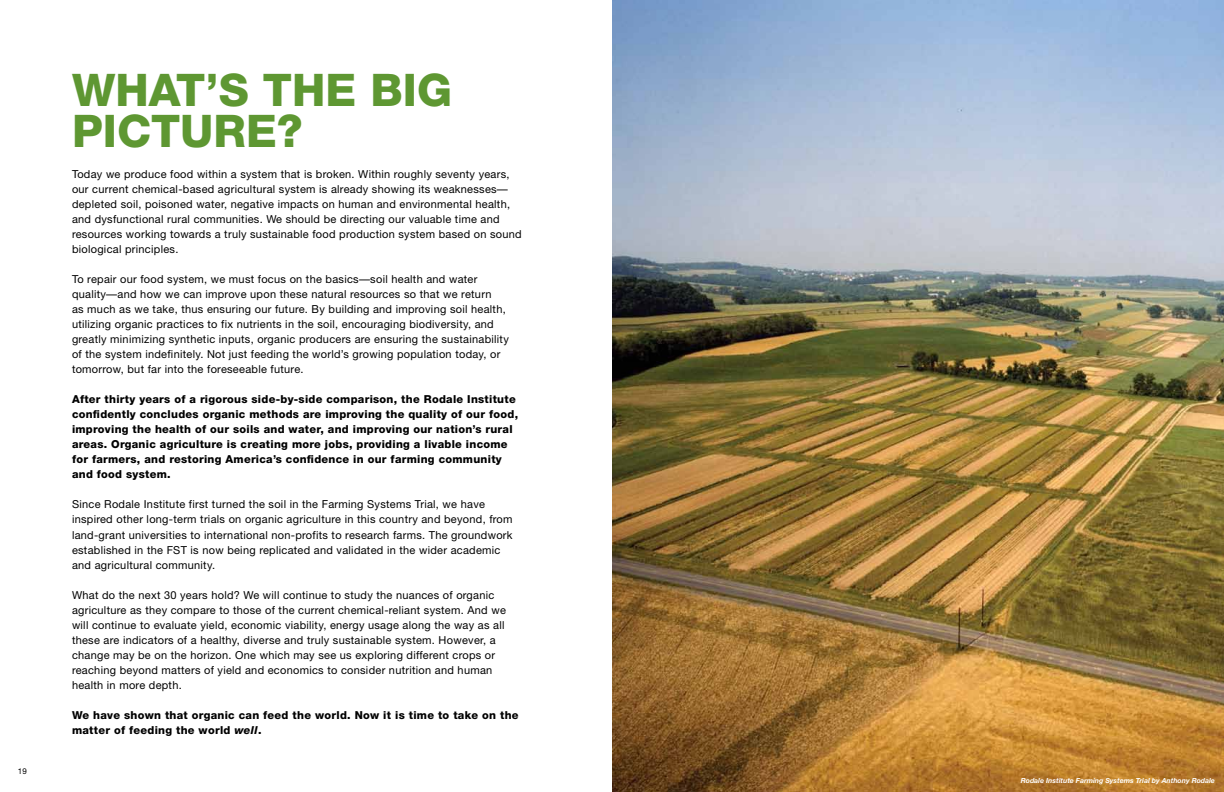
<style>
.page{position:relative;width:1224px;height:792px;background:#fff}
.page>*{position:absolute;margin:0;border:0;box-sizing:border-box;transform-origin:0 0}
.t1{font:800 45px/41px "Helvetica Neue";color:#5e9732}
.t2{font:11px/15px "Helvetica Neue";letter-spacing:.025em;color:#000}
.t3{font:800 11px/15px "Helvetica Neue";letter-spacing:.025em;color:#000}
.t4{font:8px "Helvetica Neue";color:#000}
.t5{font:italic 700 7px "Helvetica Neue";color:#fff}
.s1{font-style:italic}
</style>
<div class="page">
<img style="left:612px;top:0;width:612px;height:792px">
<p class="t4" style="left:18px;top:766px;width:10px">19</p>
<h1 class="t1" style="left:72px;top:70px;width:382px">what’s the big picture?</h1>
<p class="t2" style="left:72px;top:167px;width:451px">Today we produce food within a system that is broken. Within roughly seventy years, our current chemical-based agricultural system is already showing its weaknesses— depleted soil, poisoned water, negative impacts on human and environmental health, and dysfunctional rural communities. We should be directing our valuable time and resources working towards a truly sustainable food production system based on sound biological principles.</p>
<p class="t2" style="left:72px;top:272px;width:438px">To repair our food system, we must focus on the basics—soil health and water quality—and how we can improve upon these natural resources so that we return<br>as much as we take, thus ensuring our future. By building and improving soil health, utilizing organic practices to fix nutrients in the soil, encouraging biodiversity, and greatly minimizing synthetic inputs, organic producers are ensuring the sustainability of the system indefinitely. Not just feeding the world’s growing population today, or tomorrow, but far into the foreseeable future.</p>
<p class="t3" style="left:72px;top:392px;width:448px">After thirty years of a rigorous side-by-side comparison, the Rodale Institute confidently concludes organic methods are improving the quality of our food, improving the health of our soils and water, and improving our nation’s rural areas. Organic agriculture is creating more jobs, providing a livable income for farmers, and restoring America’s confidence in our farming community and food system.</p>
<p class="t2" style="left:72px;top:497px;width:442px">Since Rodale Institute first turned the soil in the Farming Systems Trial, we have inspired other long-term trials on organic agriculture in this country and beyond, from land-grant universities to international non-profits to research farms. The groundwork established in the FST is now being replicated and validated in the wider academic and agricultural community.</p>
<p class="t2" style="left:72px;top:587px;width:435px">What do the next 30 years hold? We will continue to study the nuances of organic agriculture as they compare to those of the current chemical-reliant system. And we will continue to evaluate yield, economic viability, energy usage along the way as all these are indicators of a healthy, diverse and truly sustainable system. However, a change may be on the horizon. One which may see us exploring different crops or reaching beyond matters of yield and economics to consider nutrition and human health in more depth.</p>
<p class="t3" style="left:72px;top:707px;width:448px">We have shown that organic can feed the world. Now it is time to take on the matter of feeding the world <span class="s1">well</span>.</p>
<p class="t5" style="left:1021px;top:777px;width:196px">Rodale Institute Farming Systems Trial by Anthony Rodale</p>
</div>
